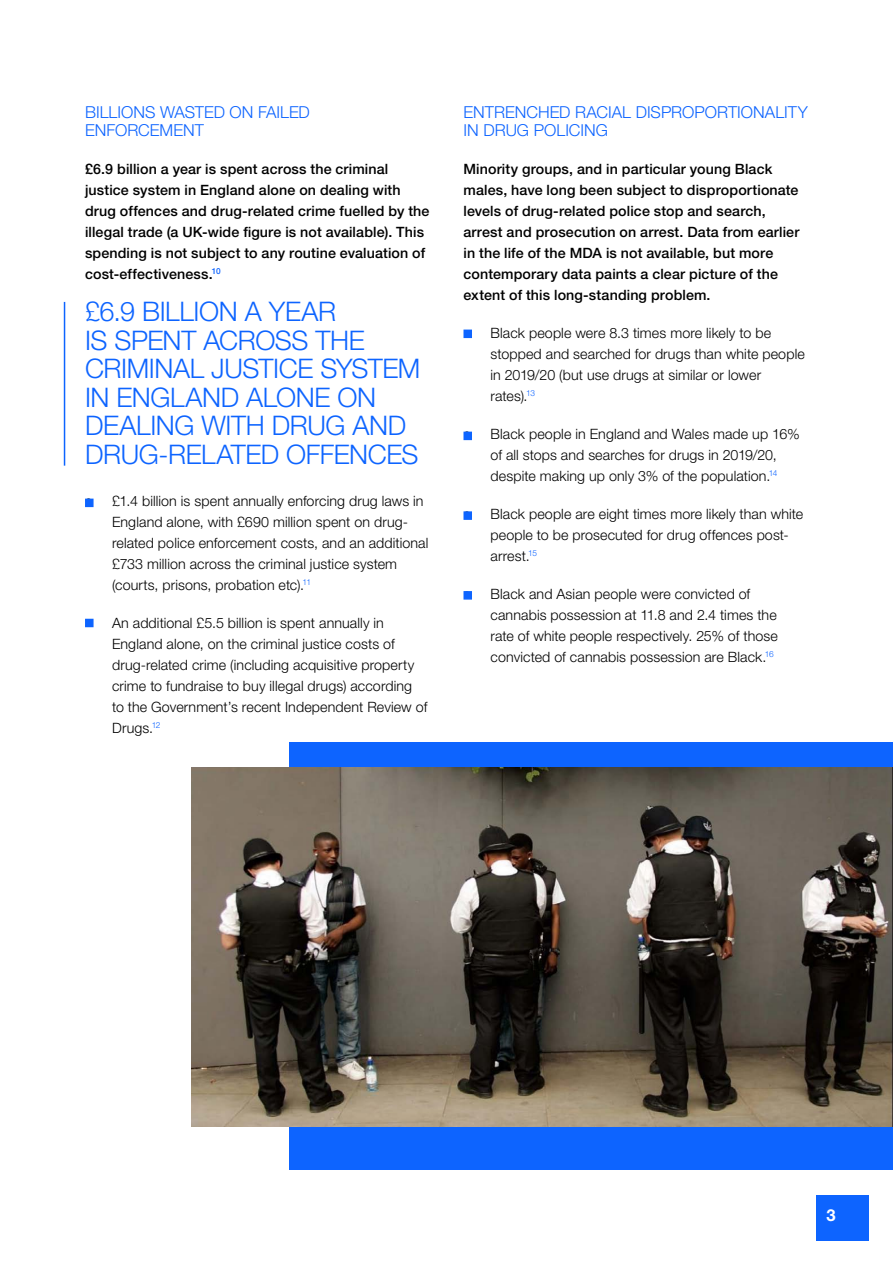
<style>
.page{position:relative;width:893px;height:1263px;background:#fff}
.page>*{position:absolute;margin:0;border:0;box-sizing:border-box;transform-origin:0 0}
.t1{font:300 27px/28.5px "Helvetica Neue LT Std";letter-spacing:-.015em;color:#0d64ff}
.t2{font:300 16.5px/18px "Helvetica Neue LT Std";color:#0d64ff}
.t3{font:700 16.5px "Helvetica Neue LT Std";color:#fff}
.t4{font:300 14.25px/21px "Helvetica Neue LT Std";letter-spacing:.01em;color:#000}
.t5{font:500 14.25px/21px "Helvetica Neue LT Std";letter-spacing:.01em;color:#000}
</style>
<div class="page">
<div style="left:816px;top:1195px;width:53px;height:45px;background:#0d64ff"></div>
<hr style="left:64px;top:302px;width:1px;height:164px;background:#0d64ff">
<div style="left:289px;top:742px;width:604px;height:427px;background:#0d64ff"></div>
<img style="left:191px;top:767px;width:702px;height:360px">
<div style="left:85px;top:499px;width:9px;height:8px;background:#0d64ff;border:2px solid #0d64ff"></div>
<div style="left:85px;top:619px;width:9px;height:8px;background:#0d64ff;border:2px solid #0d64ff"></div>
<div style="left:463px;top:330px;width:9px;height:8px;background:#0d64ff;border:2px solid #0d64ff"></div>
<div style="left:463px;top:432px;width:9px;height:8px;background:#0d64ff;border:2px solid #0d64ff"></div>
<div style="left:463px;top:511px;width:9px;height:9px;background:#0d64ff;border:2px solid #0d64ff"></div>
<div style="left:463px;top:591px;width:9px;height:9px;background:#0d64ff;border:2px solid #0d64ff"></div>
<p class="t2" style="left:85px;top:103px;width:226px">BILLIONS WASTED ON FAILED<br>ENFORCEMENT</p>
<p class="t5" style="left:85px;top:158px;width:346px">£6.9 billion a year is spent across the criminal justice system in England alone on dealing with drug offences and drug-related crime fuelled by the illegal trade (a UK-wide figure is not available). This spending is not subject to any routine evaluation of cost-effectiveness.<sup>10</sup></p>
<h1 class="t1" style="left:85px;top:297px;width:337px">£6.9 BILLION A YEAR<br>IS SPENT ACROSS THE<br>CRIMINAL JUSTICE SYSTEM<br>IN ENGLAND ALONE ON<br>DEALING WITH DRUG AND<br>DRUG-RELATED OFFENCES</h1>
<p class="t4" style="left:112px;top:490px;width:318px;text-indent:-27px">• £1.4 billion is spent annually enforcing drug laws in England alone, with £690 million spent on drug&shy;related police enforcement costs, and an additional £733 million across the criminal justice system (courts, prisons, probation etc).<sup>11</sup></p>
<p class="t4" style="left:112px;top:612px;width:317px;text-indent:-27px">• An additional £5.5 billion is spent annually in England alone, on the criminal justice costs of drug-related crime (including acquisitive property crime to fundraise to buy illegal drugs) according to the Government’s recent Independent Review of Drugs.<sup>12</sup></p>
<p class="t2" style="left:463px;top:103px;width:346px">ENTRENCHED RACIAL DISPROPORTIONALITY<br>IN DRUG POLICING</p>
<p class="t5" style="left:463px;top:158px;width:337px">Minority groups, and in particular young Black males, have long been subject to disproportionate levels of drug-related police stop and search, arrest and prosecution on arrest. Data from earlier in the life of the MDA is not available, but more contemporary data paints a clear picture of the extent of this long-standing problem.</p>
<p class="t4" style="left:490px;top:322px;width:316px;text-indent:-27px">• Black people were 8.3 times more likely to be stopped and searched for drugs than white people in 2019/20 (but use drugs at similar or lower rates).<sup>13</sup></p>
<p class="t4" style="left:463px;top:423px;width:338px;text-align:center">• Black people in England and Wales made up 16% of all stops and searches for drugs in 2019/20,<br>despite making up only 3% of the population.<sup>14</sup></p>
<p class="t4" style="left:490px;top:503px;width:314px;text-indent:-27px">• Black people are eight times more likely than white people to be prosecuted for drug offences post&shy;arrest.<sup>15</sup></p>
<p class="t4" style="left:490px;top:583px;width:289px;text-indent:-27px">• Black and Asian people were convicted of cannabis possession at 11.8 and 2.4 times the rate of white people respectively. 25% of those convicted of cannabis possession are Black.<sup>16</sup></p>
<p class="t3" style="left:826px;top:1205px;width:11px">3</p>
</div>
